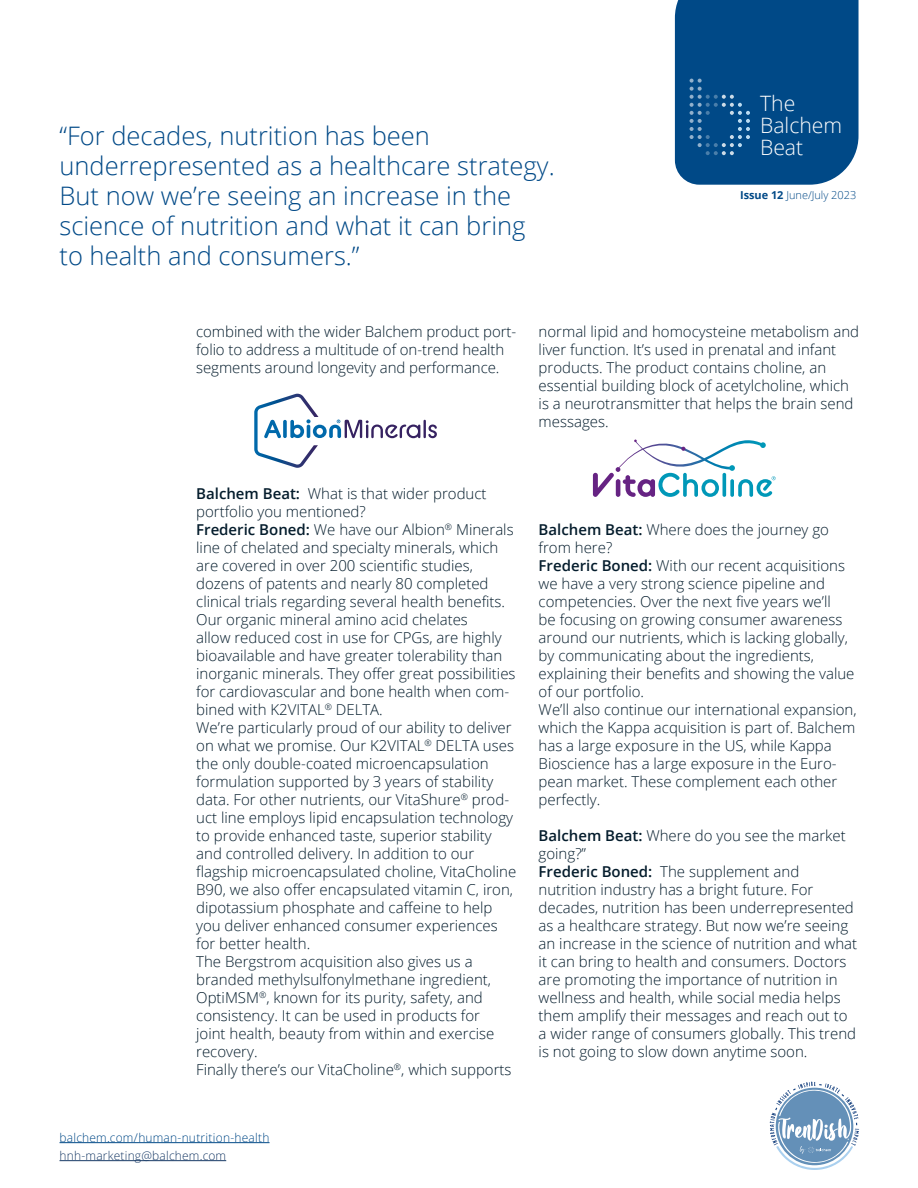
<style>
.page{position:relative;width:918px;height:1188px;background:#fff}
.page>*{position:absolute;margin:0;border:0;box-sizing:border-box;transform-origin:0 0}
.t1{font:300 25.5px/30px "Open Sans";color:#004987}
.t2{font:300 21.15px/22.2px "Open Sans";color:#fff}
.t3{font:300 15px/18px "Open Sans";color:#041c2c}
.t4{font:300 12px "Open Sans";letter-spacing:.015em;color:#004987}
.t5{font:300 12px "Open Sans";letter-spacing:.015em;color:#193b67}
.t6{font:300 10.95px "Open Sans";color:#004987}
.s1{font-weight:700}
.s2{font-weight:600}
</style>
<div class="page">
<svg style="left:770px;top:1082px;width:89px;height:88px"></svg>
<hr style="left:60px;top:1142px;width:210px;height:1px;background:#004987">
<hr style="left:60px;top:1160px;width:166px;height:1px;background:#193b67">
<svg style="left:675px;top:0;width:184px;height:185px;background:#0c518c"></svg>
<svg style="left:593px;top:439px;width:183px;height:58px"></svg>
<svg style="left:254px;top:394px;width:183px;height:74px"></svg>
<h1 class="t1" style="left:60px;top:120px;width:497px">“For decades, nutrition has been underrepresented as a healthcare strategy.<br>But now we’re seeing an increase in the science of nutrition and what it can bring to health and consumers.”</h1>
<h2 class="t2" style="left:760px;top:91px;width:84px">The<br>Balchem<br>Beat</h2>
<p class="t6" style="left:740px;top:188px;width:118px"><span class="s1">Issue 12</span> June/July 2023</p>
<p class="t3" style="left:196px;top:322px;width:322px">combined with the wider Balchem product port&shy;folio to address a multitude of on-trend health segments around longevity and performance.</p>
<p class="t3" style="left:196px;top:484px;width:322px"><span class="s2">Balchem Beat:</span> What is that wider product portfolio you mentioned?<br><span class="s2">Frederic Boned:</span> We have our Albion<sup>®</sup> Minerals line of chelated and specialty minerals, which are covered in over 200 scientific studies, dozens of patents and nearly 80 completed clinical trials regarding several health benefits.<br>Our organic mineral amino acid chelates<br>allow reduced cost in use for CPGs, are highly bioavailable and have greater tolerability than inorganic minerals. They offer great possibilities for cardiovascular and bone health when com&shy;bined with K2VITAL<sup>®</sup> DELTA.<br>We’re particularly proud of our ability to deliver on what we promise. Our K2VITAL<sup>®</sup> DELTA uses the only double-coated microencapsulation formulation supported by 3 years of stability data. For other nutrients, our VitaShure<sup>®</sup> prod&shy;uct line employs lipid encapsulation technology to provide enhanced taste, superior stability and controlled delivery. In addition to our flagship microencapsulated choline, VitaCholine B90, we also offer encapsulated vitamin C, iron, dipotassium phosphate and caffeine to help you deliver enhanced consumer experiences for better health.<br>The Bergstrom acquisition also gives us a branded methylsulfonylmethane ingredient, OptiMSM<sup>®</sup>, known for its purity, safety, and consistency. It can be used in products for<br>joint health, beauty from within and exercise recovery.<br>Finally there’s our VitaCholine<sup>®</sup>, which supports</p>
<p class="t4" style="left:60px;top:1129px;width:212px">balchem.com/human-nutrition-health</p>
<p class="t5" style="left:60px;top:1147px;width:168px">hnh-marketing@balchem.com</p>
<p class="t3" style="left:539px;top:322px;width:322px">normal lipid and homocysteine metabolism and liver function. It’s used in prenatal and infant products. The product contains choline, an essential building block of acetylcholine, which is a neurotransmitter that helps the brain send messages.</p>
<p class="t3" style="left:539px;top:520px;width:319px"><span class="s2">Balchem Beat:</span> Where does the journey go from here?<br><span class="s2">Frederic Boned:</span> With our recent acquisitions we have a very strong science pipeline and competencies. Over the next five years we’ll<br>be focusing on growing consumer awareness around our nutrients, which is lacking globally, by communicating about the ingredients, explaining their benefits and showing the value of our portfolio.<br>We’ll also continue our international expansion, which the Kappa acquisition is part of. Balchem has a large exposure in the US, while Kappa Bioscience has a large exposure in the Euro&shy;pean market. These complement each other perfectly.</p>
<p class="t3" style="left:539px;top:826px;width:320px"><span class="s2">Balchem Beat:</span> Where do you see the market going?”<br><span class="s2">Frederic Boned:</span> The supplement and nutrition industry has a bright future. For decades, nutrition has been underrepresented as a healthcare strategy. But now we’re seeing an increase in the science of nutrition and what it can bring to health and consumers. Doctors are promoting the importance of nutrition in wellness and health, while social media helps them amplify their messages and reach out to a wider range of consumers globally. This trend is not going to slow down anytime soon.</p>
</div>
